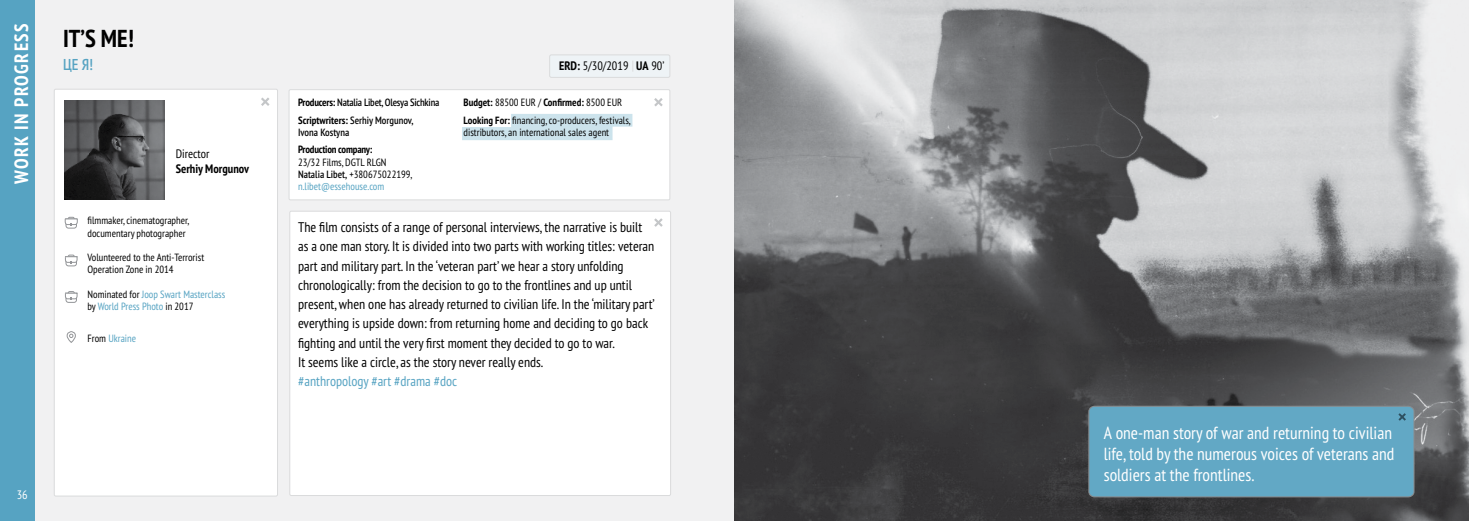
<style>
.page{position:relative;width:1469px;height:521px;background:#fff}
.page>*{position:absolute;margin:0;border:0;box-sizing:border-box;transform-origin:0 0}
.t1{font:700 condensed 24.5px "PT Sans Pro";color:#000}
.t2{font:700 condensed 19.25px "PT Sans Pro";letter-spacing:.07em;color:#fff}
.t3{font:condensed 17.5px/21px "PT Sans Pro";color:#fff}
.t4{font:600 condensed 15.75px "PT Sans Pro";color:#56a3c2}
.t5{font:condensed 14px/19.2px "PT Sans Pro";color:#000}
.t6{font:condensed 14px "PT Sans Pro";color:#56a3c2}
.t7{font:condensed 12.25px "PT Sans Pro";color:#000}
.t8{font:700 condensed 12.25px "PT Sans Pro";color:#000}
.t9{font:condensed 12.25px "PT Sans Pro";color:#fff}
.t10{font:condensed 10.5px/12.2px "PT Sans Pro";color:#000}
.t11{font:condensed 10.5px/12.2px "PT Sans Pro";color:#56a3c2}
.t12{font:600 condensed 10.5px/17.5px "PT Sans Pro";letter-spacing:-.02em;color:#000}
.t13{font:700 condensed 10.5px "PT Sans Pro";letter-spacing:-.02em;color:#000}
.t14{font:600 condensed 10.5px "PT Sans Pro";color:#000}
.s1{color:#000}
.s2{font-weight:700}
.s3{font-weight:600}
.s4{color:#56a3c2}
</style>
<div class="page">
<div style="left:28px;top:0;width:706px;height:521px;background:#f1f1f2"></div>
<img style="left:734px;top:0;width:734px;height:521px">
<div style="left:54px;top:89px;width:223px;height:407px;background:#fff;border-radius:2px"></div>
<div style="left:54px;top:89px;width:224px;height:407px;border:1px solid #dadbdc;border-radius:2px"></div>
<div style="left:0;top:0;width:35px;height:521px;background:#56a3c2"></div>
<img style="left:65px;top:100px;width:99px;height:100px">
<svg style="left:261px;top:97px;width:8px;height:9px"></svg>
<div style="left:290px;top:211px;width:380px;height:284px;background:#fff;border-radius:2px"></div>
<div style="left:289px;top:211px;width:382px;height:285px;border:1px solid #dadbdc;border-radius:2px"></div>
<div style="left:289px;top:90px;width:381px;height:110px;background:#fff"></div>
<div style="left:288px;top:89px;width:382px;height:111px;border:1px solid #dadbdc"></div>
<svg style="left:654px;top:98px;width:8px;height:8px"></svg>
<svg style="left:654px;top:218px;width:8px;height:9px"></svg>
<div style="left:549px;top:55px;width:121px;height:22px;background:#eef3f6;border-radius:2px"></div>
<div style="left:549px;top:54px;width:121px;height:24px;border:1px solid #dadbdc;border-radius:2px"></div>
<svg style="left:66px;top:332px;width:10px;height:11px"></svg>
<div style="left:66px;top:221px;width:11px;height:7px;border:1px solid #939598;border-radius:2px"></div>
<svg style="left:64px;top:216px;width:14px;height:10px"></svg>
<div style="left:66px;top:258px;width:11px;height:8px;border:1px solid #939598;border-radius:2px"></div>
<svg style="left:65px;top:254px;width:13px;height:10px"></svg>
<div style="left:66px;top:295px;width:11px;height:8px;border:1px solid #939598;border-radius:2px"></div>
<svg style="left:65px;top:291px;width:13px;height:9px"></svg>
<div style="left:1088px;top:405px;width:326px;height:93px;background:#62a8c5"></div>
<svg style="left:462px;top:114px;width:170px;height:26px"></svg>
<h2 class="t2" style="left:9px;top:183px;width:161px;rotate:-90deg">WORK IN PROGRESS</h2>
<h1 class="t1" style="left:63px;top:22px;width:72px">IT’S ME!</h1>
<p class="t4" style="left:63px;top:54px;width:32px">ЦЕ Я!</p>
<p class="t7" style="left:176px;top:146px;width:35px">Director</p>
<p class="t8" style="left:176px;top:161px;width:75px">Serhiy Morgunov</p>
<p class="t10" style="left:88px;top:214px;width:103px">filmmaker, cinematographer, documentary photographer</p>
<p class="t10" style="left:88px;top:251px;width:118px">Volunteered to the Anti-Terrorist<br>Operation Zone in 2014</p>
<p class="t11" style="left:88px;top:288px;width:139px"><span class="s1">Nominated for</span> Joop Swart Masterclass <span class="s1">by</span> World Press Photo <span class="s1">in 2017</span></p>
<p class="t11" style="left:88px;top:332px;width:50px"><span class="s1">From</span> Ukraine</p>
<p class="t9" style="left:17px;top:486px;width:13px">36</p>
<p class="t12" style="left:298px;top:93px;width:143px"><span class="s2">Producers:</span> Natalia Libet, Olesya Sichkina<br><span class="s2">Scriptwriters:</span> Serhiy Morgunov,</p>
<p class="t14" style="left:298px;top:125px;width:53px">Ivona Kostyna</p>
<p class="t13" style="left:298px;top:143px;width:76px">Production company:</p>
<p class="t10" style="left:298px;top:155px;width:116px">23/32 Films, DGTL RLGN<br><span class="s3">Natalia Libet,</span> +380675022199, <span class="s4">n.libet@essehouse.com</span></p>
<p class="t7" style="left:559px;top:58px;width:107px"><span class="s2">ERD:</span> 5/30/2019 <span class="s2">UA</span> 90’</p>
<p class="t10" style="left:463px;top:93px;width:169px;line-height:17.5px"><span class="s2">Budget:</span> 88500 EUR / <span class="s2">Confirmed:</span> 8500 EUR<br><span class="s2">Looking For:</span> financing, co-producers, festivals,</p>
<p class="t10" style="left:463px;top:126px;width:147px">distributors, an international sales agent</p>
<p class="t5" style="left:298px;top:217px;width:358px">The film consists of a range of personal interviews, the narrative is built as a one man story. It is divided into two parts with working titles: veteran part and military part. In the ‘veteran part’ we hear a story unfolding chronologically: from the decision to go to the frontlines and up until present, when one has already returned to civilian life. In the ‘military part’ everything is upside down: from returning home and deciding to go back fighting and until the very first moment they decided to go to war.<br>It seems like a circle, as the story never really ends.</p>
<p class="t6" style="left:298px;top:372px;width:161px">#anthropology #art #drama #doc</p>
<p class="t3" style="left:1103px;top:421px;width:292px">A one-man story of war and returning to civilian life, told by the numerous voices of veterans and soldiers at the frontlines.</p>
</div>
